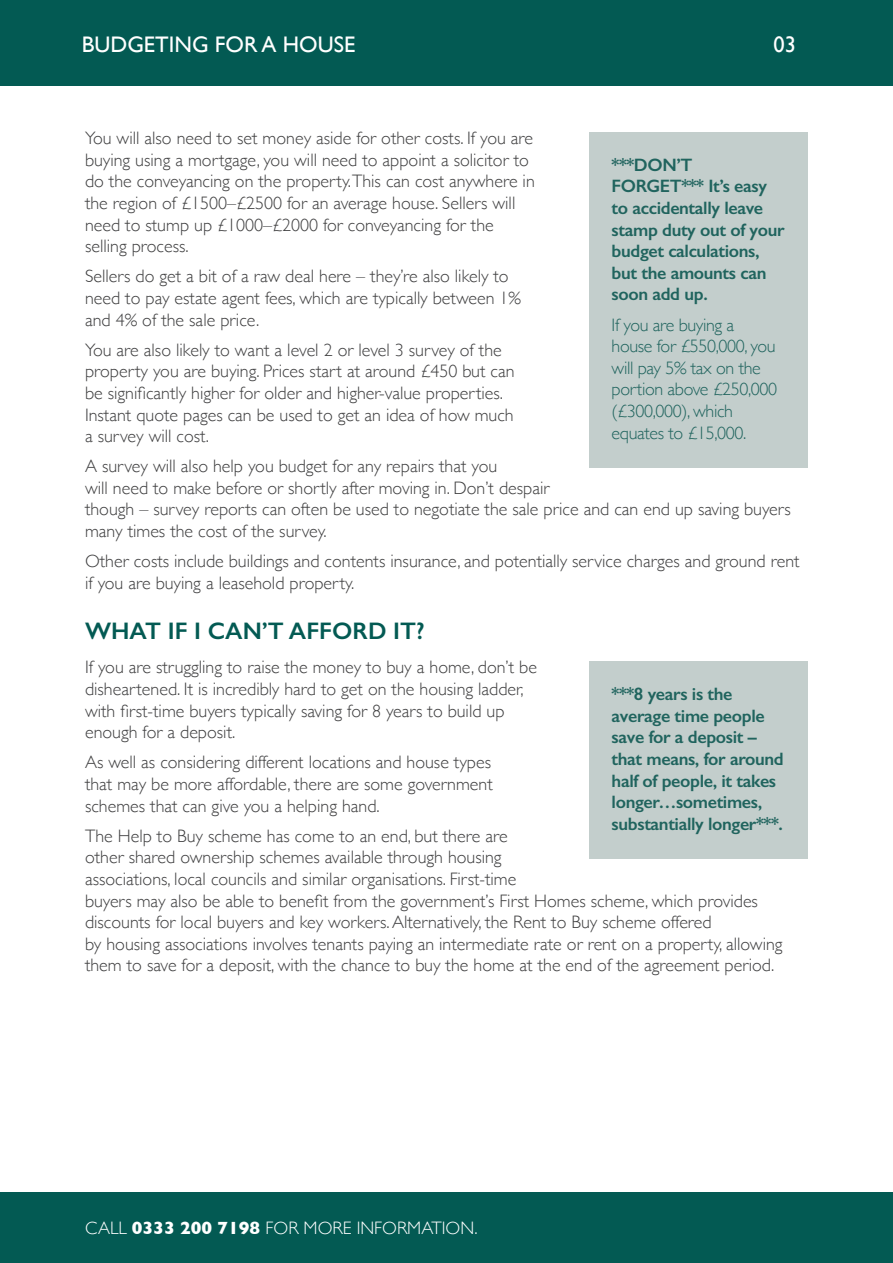
<style>
.page{position:relative;width:893px;height:1263px;background:#fff}
.page>*{position:absolute;margin:0;border:0;box-sizing:border-box;transform-origin:0 0}
.t1{font:600 24px "Gill Sans";color:#035a53}
.t2{font:22.5px "Gill Sans";color:#fff}
.t3{font:300 18px/21.6px "Gill Sans";color:#3e3e3f}
.t4{font:600 18px/21.6px "Gill Sans";letter-spacing:-.02em;color:#20645e}
.t5{font:300 18px/21.6px "Gill Sans";letter-spacing:-.02em;color:#20645e}
.t6{font:300 18px "Gill Sans";color:#fff}
.s1{font-weight:700}
</style>
<div class="page">
<div style="left:0;top:0;width:893px;height:85px;background:#035a53"></div>
<div style="left:590px;top:132px;width:218px;height:336px;background:#c3cecc"></div>
<div style="left:590px;top:661px;width:218px;height:198px;background:#c3cecc"></div>
<div style="left:0;top:1193px;width:893px;height:70px;background:#035a53"></div>
<p class="t2" style="left:82px;top:31px;width:275px">BUDGETING FOR A HOUSE</p>
<p class="t2" style="left:773px;top:31px;width:24px">03</p>
<p class="t3" style="left:85px;top:127px;width:451px">You will also need to set money aside for other costs. If you are buying using a mortgage, you will need to appoint a solicitor to do the conveyancing on the property.This can cost anywhere in the region of £1500–£2500 for an average house. Sellers will need to stump up £1000–£2000 for conveyancing for the selling process.</p>
<p class="t3" style="left:85px;top:265px;width:438px">Sellers do get a bit of a raw deal here – they’re also likely to need to pay estate agent fees, which are typically between 1% and 4% of the sale price.</p>
<p class="t3" style="left:85px;top:338px;width:431px">You are also likely to want a level 2 or level 3 survey of the property you are buying. Prices start at around £450 but can be significantly higher for older and higher-value properties.<br>Instant quote pages can be used to get an idea of how much a survey will cost.</p>
<p class="t3" style="left:85px;top:455px;width:707px">A survey will also help you budget for any repairs that you<br>will need to make before or shortly after moving in. Don’t despair<br>though – survey reports can often be used to negotiate the sale price and can end up saving buyers many times the cost of the survey.</p>
<p class="t3" style="left:85px;top:550px;width:716px">Other costs include buildings and contents insurance, and potentially service charges and ground rent if you are buying a leasehold property.</p>
<h1 class="t1" style="left:85px;top:616px;width:341px">WHAT IF I CAN’T AFFORD IT?</h1>
<p class="t3" style="left:85px;top:656px;width:453px">If you are struggling to raise the money to buy a home, don’t be disheartened. It is incredibly hard to get on the housing ladder, with first-time buyers typically saving for 8 years to build up enough for a deposit.</p>
<p class="t3" style="left:85px;top:751px;width:409px;text-align:justify">As well as considering different locations and house types that may be more affordable, there are some government schemes that can give you a helping hand.</p>
<p class="t3" style="left:85px;top:824px;width:699px">The Help to Buy scheme has come to an end, but there are<br>other shared ownership schemes available through housing<br>associations, local councils and similar organisations. First-time<br>buyers may also be able to benefit from the government’s First Homes scheme, which provides discounts for local buyers and key workers. Alternatively, the Rent to Buy scheme offered<br>by housing associations involves tenants paying an intermediate rate or rent on a property, allowing them to save for a deposit, with the chance to buy the home at the end of the agreement period.</p>
<p class="t4" style="left:612px;top:154px;width:175px">***DON’T<br>FORGET*** It’s easy to accidentally leave stamp duty out of your budget calculations, but the amounts can soon add up.</p>
<p class="t5" style="left:612px;top:313px;width:167px">If you are buying a house for £550,000, you will pay 5% tax on the portion above £250,000 (£300,000), which equates to £15,000.</p>
<p class="t4" style="left:612px;top:683px;width:174px">***8 years is the average time people save for a deposit – that means, for around half of people, it takes longer…sometimes, substantially longer***.</p>
<p class="t6" style="left:85px;top:1214px;width:394px">CALL <span class="s1">0333 200 7198</span> FOR MORE INFORMATION.</p>
</div>
